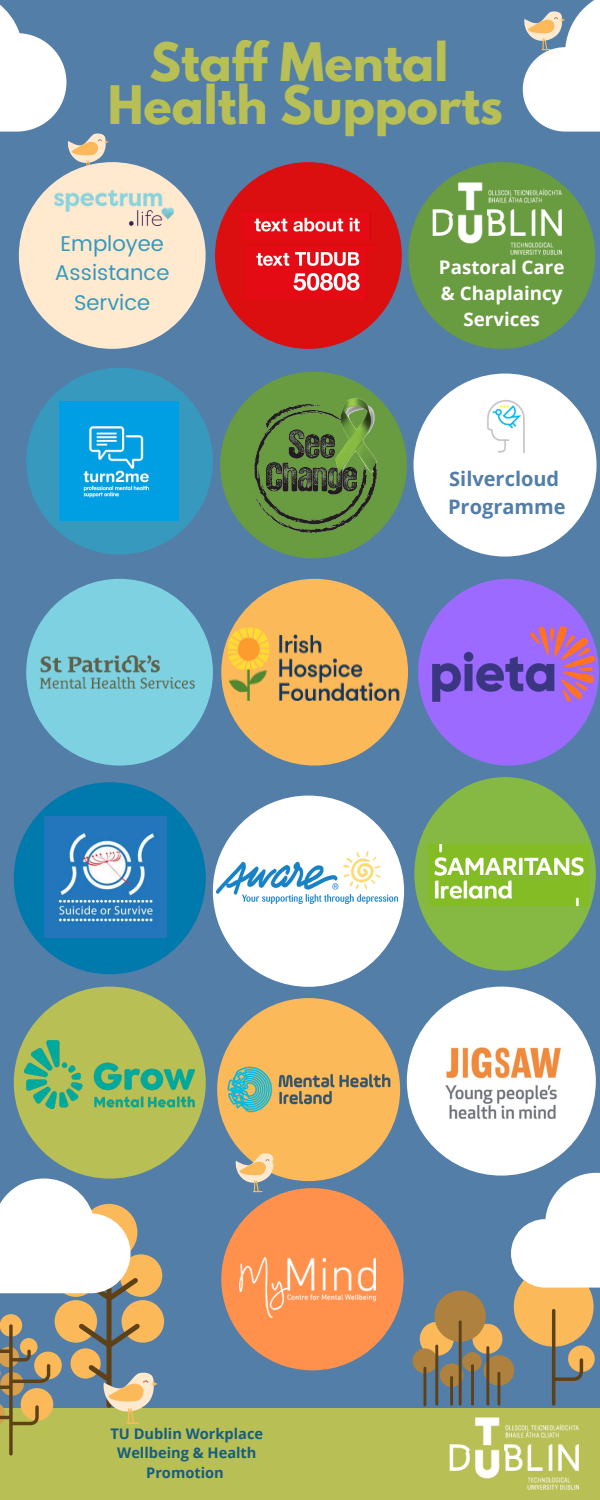
<style>
.page{position:relative;width:600px;height:1500px;background:#537ea8}
.page>*{position:absolute;margin:0;border:0;box-sizing:border-box;transform-origin:0 0}
.t1{font:700 47px/42.8px "League Spartan";color:#b8bf55;text-align:center}
.t2{font:21.3px/29.2px "Poppins";color:#3799bd;text-align:center}
.t3{font:700 20px/27.8px "Open Sans";color:#537ea8}
.t4{font:700 18.8px/26.1px "Open Sans";color:#fff;text-align:center}
.t5{font:700 14.6px/19.2px "Open Sans";color:#175d80;text-align:center}
</style>
<div class="page">
<div style="left:0;top:1408px;width:600px;height:92px;background:#b8bf55"></div>
<div style="left:120px;top:1254px;width:42px;height:43px;background:#fbb959;border-radius:50%"></div>
<div style="left:122px;top:1300px;width:42px;height:43px;background:#fbb959;border-radius:50%"></div>
<div style="left:568px;top:1345px;width:27px;height:27px;background:#fbb959;border-radius:50%"></div>
<div style="left:514px;top:1267px;width:80px;height:80px;background:#fbb959;border-radius:50%"></div>
<svg style="left:555px;top:1356px;width:30px;height:27px"></svg>
<hr style="left:552px;top:1311px;width:3px;height:93px;background:#5f4118">
<div style="left:440px;top:1363px;width:23px;height:24px;background:#af813e;border-radius:50%"></div>
<div style="left:462px;top:1352px;width:20px;height:20px;background:#af813e;border-radius:50%"></div>
<svg style="left:473px;top:1324px;width:41px;height:62px"></svg>
<svg style="left:413px;top:1322px;width:41px;height:51px"></svg>
<div style="left:435px;top:1291px;width:51px;height:51px;background:#af813e;border-radius:50%"></div>
<hr style="left:459px;top:1320px;width:3px;height:86px;background:#5f4118">
<hr style="left:471px;top:1364px;width:3px;height:42px;background:#5f4118">
<hr style="left:450px;top:1376px;width:3px;height:30px;background:#5f4118">
<hr style="left:497px;top:1372px;width:3px;height:34px;background:#5f4118">
<hr style="left:486px;top:1346px;width:3px;height:60px;background:#5f4118">
<hr style="left:435px;top:1345px;width:3px;height:61px;background:#5f4118">
<hr style="left:424px;top:1367px;width:2px;height:39px;background:#5f4118">
<svg style="left:511px;top:1173px;width:89px;height:115px"></svg>
<svg style="left:0;top:4px;width:108px;height:168px"></svg>
<div style="left:26px;top:368px;width:187px;height:186px;background:#3799bd;border-radius:50%"></div>
<div style="left:220px;top:372px;width:187px;height:186px;background:#699b40;border-radius:50%"></div>
<div style="left:26px;top:579px;width:187px;height:187px;background:#7ed1e1;border-radius:50%"></div>
<div style="left:414px;top:374px;width:183px;height:183px;background:#fff;border-radius:50%"></div>
<div style="left:221px;top:579px;width:187px;height:187px;background:#fbb959;border-radius:50%"></div>
<div style="left:418px;top:579px;width:181px;height:187px;background:#9c6aff;border-radius:50%"></div>
<div style="left:14px;top:782px;width:192px;height:192px;background:#0079ad;border-radius:50%"></div>
<div style="left:213px;top:796px;width:191px;height:191px;background:#fff;border-radius:50%"></div>
<div style="left:414px;top:777px;width:182px;height:194px;background:#86b943;border-radius:50%"></div>
<div style="left:14px;top:987px;width:192px;height:192px;background:#b8bf55;border-radius:50%"></div>
<div style="left:217px;top:998px;width:183px;height:183px;background:#fbb959;border-radius:50%"></div>
<div style="left:221px;top:1188px;width:183px;height:182px;background:#ff914d;border-radius:50%"></div>
<div style="left:407px;top:987px;width:189px;height:189px;background:#fff;border-radius:50%"></div>
<img style="left:40px;top:655px;width:155px;height:34px">
<img style="left:234px;top:391px;width:158px;height:148px">
<img style="left:221px;top:1059px;width:175px;height:61px">
<img style="left:445px;top:1044px;width:117px;height:75px">
<img style="left:229px;top:628px;width:179px;height:73px">
<img style="left:432px;top:627px;width:164px;height:74px">
<img style="left:45px;top:817px;width:121px;height:121px">
<img style="left:429px;top:845px;width:160px;height:60px">
<svg style="left:235px;top:1153px;width:41px;height:39px"></svg>
<img style="left:25px;top:1041px;width:169px;height:67px">
<img style="left:239px;top:1257px;width:136px;height:60px">
<img style="left:216px;top:851px;width:182px;height:52px">
<div style="left:19px;top:162px;width:187px;height:187px;background:#ffead0;border-radius:50%"></div>
<div style="left:215px;top:162px;width:187px;height:187px;background:#db0f0f;border-radius:50%"></div>
<div style="left:408px;top:162px;width:187px;height:187px;background:#699b40;border-radius:50%"></div>
<img style="left:254px;top:214px;width:117px;height:77px">
<img style="left:433px;top:182px;width:129px;height:73px">
<img style="left:60px;top:401px;width:119px;height:120px">
<img style="left:55px;top:191px;width:119px;height:34px">
<img style="left:487px;top:400px;width:38px;height:53px">
<img style="left:449px;top:1417px;width:129px;height:73px">
<svg style="left:523px;top:0;width:77px;height:132px"></svg>
<svg style="left:0;top:1179px;width:157px;height:277px"></svg>
<h1 class="t1" style="left:108px;top:47px;width:397px">Staff Mental<br>Health Supports</h1>
<h2 class="t2" style="left:55px;top:229px;width:116px">Employee<br>Assistance<br>Service</h2>
<p class="t4" style="left:439px;top:253px;width:127px">Pastoral Care &amp; Chaplaincy<br>Services</p>
<h3 class="t3" style="left:448px;top:464px;width:119px">Silvercloud<br>Programme</h3>
<p class="t5" style="left:111px;top:1424px;width:154px">TU Dublin Workplace<br>Wellbeing &amp; Health<br>Promotion</p>
</div>
